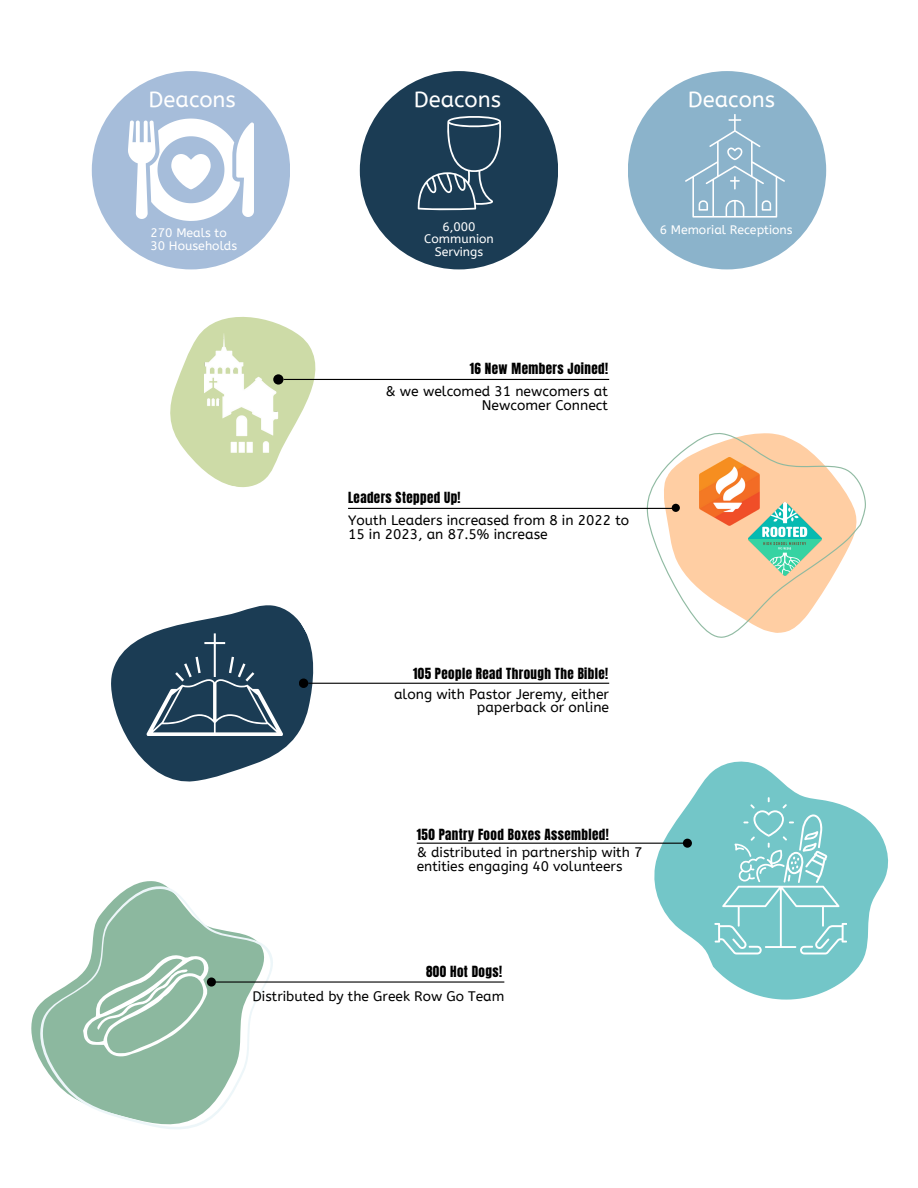
<style>
.page{position:relative;width:918px;height:1188px;background:#fff}
.page>*{position:absolute;margin:0;border:0;box-sizing:border-box;transform-origin:0 0}
.t1{font:22.05px "A Bee Zee";color:#fff}
.t2{font:13.95px/13.5px "A Bee Zee";color:#000;text-align:right}
.t3{font:13.8px/13.5px "A Bee Zee";color:#000}
.t4{font:13.05px "Anton";letter-spacing:.03em;color:#000}
.t5{font:12.3px/12.3px "A Bee Zee";color:#fff}
</style>
<div class="page">
<div style="left:628px;top:71px;width:198px;height:198px;background:#8bb3cb;border-radius:50%"></div>
<div style="left:360px;top:71px;width:198px;height:198px;background:#1b3c54;border-radius:50%"></div>
<div style="left:92px;top:71px;width:198px;height:198px;background:#a6bdda;border-radius:50%"></div>
<svg style="left:128px;top:119px;width:126px;height:102px"></svg>
<svg style="left:170px;top:316px;width:169px;height:172px"></svg>
<hr style="left:284px;top:379px;width:325px;height:1px;background:#000">
<svg style="left:685px;top:114px;width:100px;height:103px"></svg>
<svg style="left:622px;top:433px;width:244px;height:205px"></svg>
<div style="left:672px;top:504px;width:8px;height:8px;background:#000;border-radius:50%"></div>
<img style="left:749px;top:502px;width:73px;height:73px">
<img style="left:700px;top:457px;width:60px;height:69px">
<hr style="left:348px;top:508px;width:326px;height:1px;background:#000">
<svg style="left:417px;top:116px;width:84px;height:95px"></svg>
<svg style="left:652px;top:761px;width:237px;height:239px;fill:#73c6c8"></svg>
<hr style="left:417px;top:843px;width:270px;height:1px;background:#000">
<div style="left:683px;top:839px;width:9px;height:9px;background:#000;border-radius:50%"></div>
<svg style="left:714px;top:797px;width:133px;height:158px;background:#85cdcf"></svg>
<svg style="left:111px;top:605px;width:242px;height:177px"></svg>
<div style="left:299px;top:679px;width:9px;height:9px;background:#000;border-radius:50%"></div>
<hr style="left:308px;top:683px;width:301px;height:1px;background:#000">
<svg style="left:146px;top:633px;width:137px;height:103px;background:#39556a"></svg>
<svg style="left:31px;top:881px;width:242px;height:248px"></svg>
<svg style="left:83px;top:955px;width:128px;height:102px;background:#a1c5b1"></svg>
<div style="left:207px;top:977px;width:9px;height:10px;background:#000;border-radius:50%"></div>
<hr style="left:216px;top:981px;width:288px;height:2px;background:#000">
<img style="left:205px;top:334px;width:83px;height:119px">
<h2 class="t1" style="left:148px;top:87px;width:89px">Deacons</h2>
<h2 class="t1" style="left:414px;top:87px;width:89px">Deacons</h2>
<h2 class="t1" style="left:688px;top:87px;width:89px">Deacons</h2>
<p class="t5" style="left:151px;top:227px;width:88px">270 Meals to<br>30 Households</p>
<p class="t5" style="left:424px;top:221px;width:71px;text-align:center">6,000<br>Communion<br>Servings</p>
<p class="t5" style="left:660px;top:224px;width:134px">6 Memorial Receptions</p>
<p class="t4" style="left:470px;top:359px;width:140px">16 New Members Joined!</p>
<p class="t2" style="left:385px;top:385px;width:224px;line-height:14px">&amp; we welcomed 31 newcomers at<br>Newcomer Connect</p>
<h2 class="t4" style="left:348px;top:488px;width:114px">Leaders Stepped Up!</h2>
<p class="t2" style="left:348px;top:513px;width:283px;text-align:left">Youth Leaders increased from 8 in 2022 to<br>15 in 2023, an 87.5% increase</p>
<p class="t4" style="left:413px;top:664px;width:197px">105 People Read Through The Bible!</p>
<p class="t2" style="left:394px;top:687px;width:217px">along with Pastor Jeremy, either paperback or online</p>
<h1 class="t4" style="left:417px;top:825px;width:194px">150 Pantry Food Boxes Assembled!</h1>
<p class="t3" style="left:417px;top:846px;width:227px">&amp; distributed in partnership with 7 entities engaging 40 volunteers</p>
<p class="t4" style="left:426px;top:962px;width:77px">800 Hot Dogs!</p>
<h1 class="t3" style="left:253px;top:990px;width:253px">Distributed by the Greek Row Go Team</h1>
</div>
